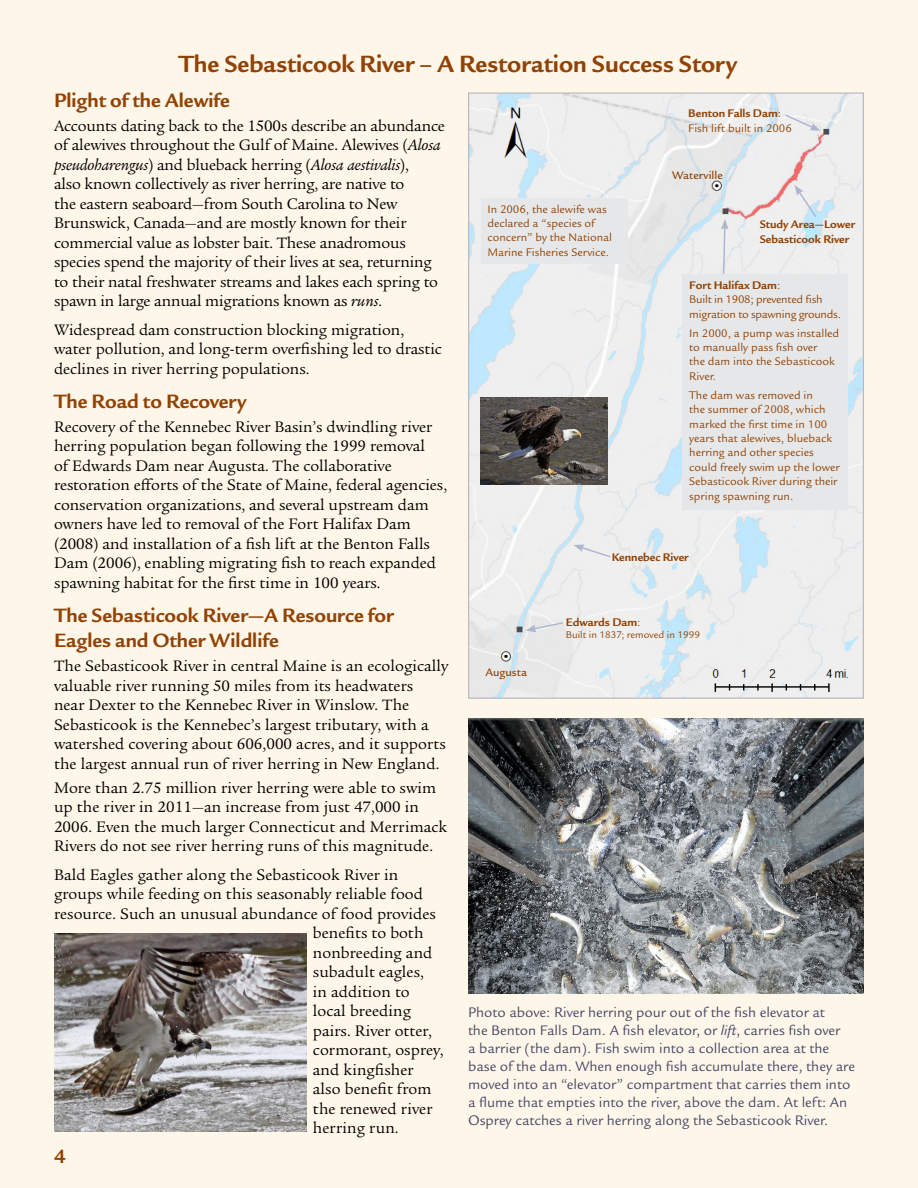
<style>
.page{position:relative;width:918px;height:1188px;background:#fef6e8}
.page>*{position:absolute;margin:0;border:0;box-sizing:border-box;transform-origin:0 0}
.t1{font:700 25.5px "Legacy Sans ITC Std";color:#914204}
.t2{font:700 21px/25.2px "Legacy Sans ITC Std";color:#914204}
.t3{font:16.5px/19.5px "Legacy Serif ITC Std";color:#000}
.t4{font:15px/18px "Legacy Sans ITC Std";color:#454867}
.t5{font:12px/14.4px "Legacy Sans ITC Std";color:#914204}
.t6{font:12px/14.4px "Legacy Sans ITC Std";letter-spacing:-.02em;color:#914204}
.t7{font:700 12px/14.4px "Legacy Sans ITC Std";color:#914204}
.t8{font:500 12px "Legacy Sans ITC Std";color:#914204}
.t9{font:10.5px "Legacy Sans ITC Std";color:#914204}
.s1{font-style:italic}
.s2{font-weight:700}
.s3{font-weight:400}
</style>
<div class="page">
<img style="left:470px;top:95px;width:392px;height:602px">
<img style="left:468px;top:718px;width:396px;height:275px">
<div style="left:481px;top:198px;width:146px;height:66px;background:#e6e7e8"></div>
<svg style="left:721px;top:219px;width:8px;height:55px"></svg>
<div style="left:683px;top:274px;width:165px;height:236px;background:#e6e7e8"></div>
<svg style="left:794px;top:185px;width:24px;height:34px"></svg>
<svg style="left:783px;top:113px;width:38px;height:18px"></svg>
<svg style="left:526px;top:621px;width:39px;height:11px"></svg>
<img style="left:481px;top:397px;width:127px;height:87px">
<svg style="left:573px;top:545px;width:39px;height:14px"></svg>
<img style="left:54px;top:933px;width:252px;height:198px">
<h1 class="t1" style="left:179px;top:49px;width:560px">The Sebasticook River – A Restoration Success Story</h1>
<p class="t2" style="left:54px;top:88px;width:177px">Plight of the Alewife</p>
<p class="t3" style="left:54px;top:116px;width:392px">Accounts dating back to the 1500s describe an abundance of alewives throughout the Gulf of Maine. Alewives (<span class="s1">Alosa pseudoharengus</span>) and blueback herring (<span class="s1">Alosa aestivalis</span>),<br>also known collectively as river herring, are native to<br>the eastern seaboard—from South Carolina to New Brunswick, Canada—and are mostly known for their commercial value as lobster bait. These anadromous species spend the majority of their lives at sea, returning to their natal freshwater streams and lakes each spring to spawn in large annual migrations known as <span class="s1">runs</span>.</p>
<p class="t3" style="left:54px;top:320px;width:389px">Widespread dam construction blocking migration, water pollution, and long-term overfishing led to drastic declines in river herring populations.</p>
<p class="t2" style="left:54px;top:389px;width:194px">The Road to Recovery</p>
<p class="t3" style="left:54px;top:417px;width:395px">Recovery of the Kennebec River Basin’s dwindling river herring population began following the 1999 removal<br>of Edwards Dam near Augusta. The collaborative restoration efforts of the State of Maine, federal agencies, conservation organizations, and several upstream dam owners have led to removal of the Fort Halifax Dam (2008) and installation of a fish lift at the Benton Falls Dam (2006), enabling migrating fish to reach expanded spawning habitat for the first time in 100 years.</p>
<p class="t2" style="left:54px;top:603px;width:341px">The Sebasticook River—A Resource for<br>Eagles and Other Wildlife</p>
<p class="t3" style="left:54px;top:657px;width:396px">The Sebasticook River in central Maine is an ecologically valuable river running 50 miles from its headwaters<br>near Dexter to the Kennebec River in Winslow. The Sebasticook is the Kennebec’s largest tributary, with a watershed covering about 606,000 acres, and it supports the largest annual run of river herring in New England.</p>
<p class="t3" style="left:54px;top:778px;width:395px">More than 2.75 million river herring were able to swim up the river in 2011—an increase from just 47,000 in 2006. Even the much larger Connecticut and Merrimack Rivers do not see river herring runs of this magnitude.</p>
<p class="t3" style="left:54px;top:865px;width:346px">Bald Eagles gather along the Sebasticook River in</p>
<p class="t3" style="left:54px;top:885px;width:371px">groups while feeding on this seasonably reliable food</p>
<p class="t3" style="left:54px;top:904px;width:383px">resource. Such an unusual abundance of food provides</p>
<p class="t3" style="left:313px;top:924px;width:112px">benefits to both</p>
<p class="t3" style="left:313px;top:943px;width:121px">nonbreeding and</p>
<p class="t3" style="left:313px;top:963px;width:112px">subadult eagles,</p>
<p class="t3" style="left:313px;top:982px;width:98px">in addition to</p>
<p class="t3" style="left:313px;top:1002px;width:99px">local breeding</p>
<p class="t3" style="left:313px;top:1021px;width:120px">pairs. River otter,</p>
<p class="t3" style="left:313px;top:1041px;width:132px">cormorant, osprey,</p>
<p class="t3" style="left:313px;top:1060px;width:102px">and kingfisher</p>
<p class="t3" style="left:313px;top:1080px;width:120px">also benefit from</p>
<p class="t3" style="left:313px;top:1099px;width:121px">the renewed river</p>
<p class="t3" style="left:313px;top:1119px;width:87px">herring run.</p>
<p class="t2" style="left:54px;top:1144px;width:13px">4</p>
<p class="t5" style="left:688px;top:107px;width:105px"><span class="s2">Benton Falls Dam</span>:<br>Fish lift built in 2006</p>
<p class="t5" style="left:487px;top:202px;width:126px">In 2006, the alewife was declared a “species of concern” by the National<br>Marine Fisheries Service.</p>
<p class="t8" style="left:672px;top:168px;width:52px">Waterville</p>
<p class="t7" style="left:760px;top:218px;width:97px">Study Area—Lower<br>Sebasticook River</p>
<p class="t6" style="left:689px;top:278px;width:153px"><span class="s2">Fort Halifax Dam</span>:<br>Built in 1908; prevented fish migration to spawning grounds.</p>
<p class="t5" style="left:689px;top:326px;width:151px">In 2000, a pump was installed to manually pass fish over<br>the dam into the Sebasticook<br>River.</p>
<p class="t5" style="left:689px;top:388px;width:152px">The dam was removed in<br>the summer of 2008, which marked the first time in 100 years that alewives, blueback herring and other species could freely swim up the lower<br>Sebasticook River during their spring spawning run.</p>
<p class="t7" style="left:612px;top:550px;width:79px">Kennebec River</p>
<p class="t8" style="left:485px;top:665px;width:43px">Augusta</p>
<p class="t7" style="left:566px;top:615px;width:76px">Edwards Dam<span class="s3">:</span></p>
<p class="t9" style="left:566px;top:629px;width:136px">Built in 1837; removed in 1999</p>
<p class="t4" style="left:468px;top:1004px;width:389px">Photo above: River herring pour out of the fish elevator at<br>the Benton Falls Dam. A fish elevator, or <span class="s1">lift</span>, carries fish over<br>a barrier (the dam). Fish swim into a collection area at the base of the dam. When enough fish accumulate there, they are moved into an “elevator” compartment that carries them into a flume that empties into the river, above the dam. At left: An Osprey catches a river herring along the Sebasticook River.</p>
</div>
